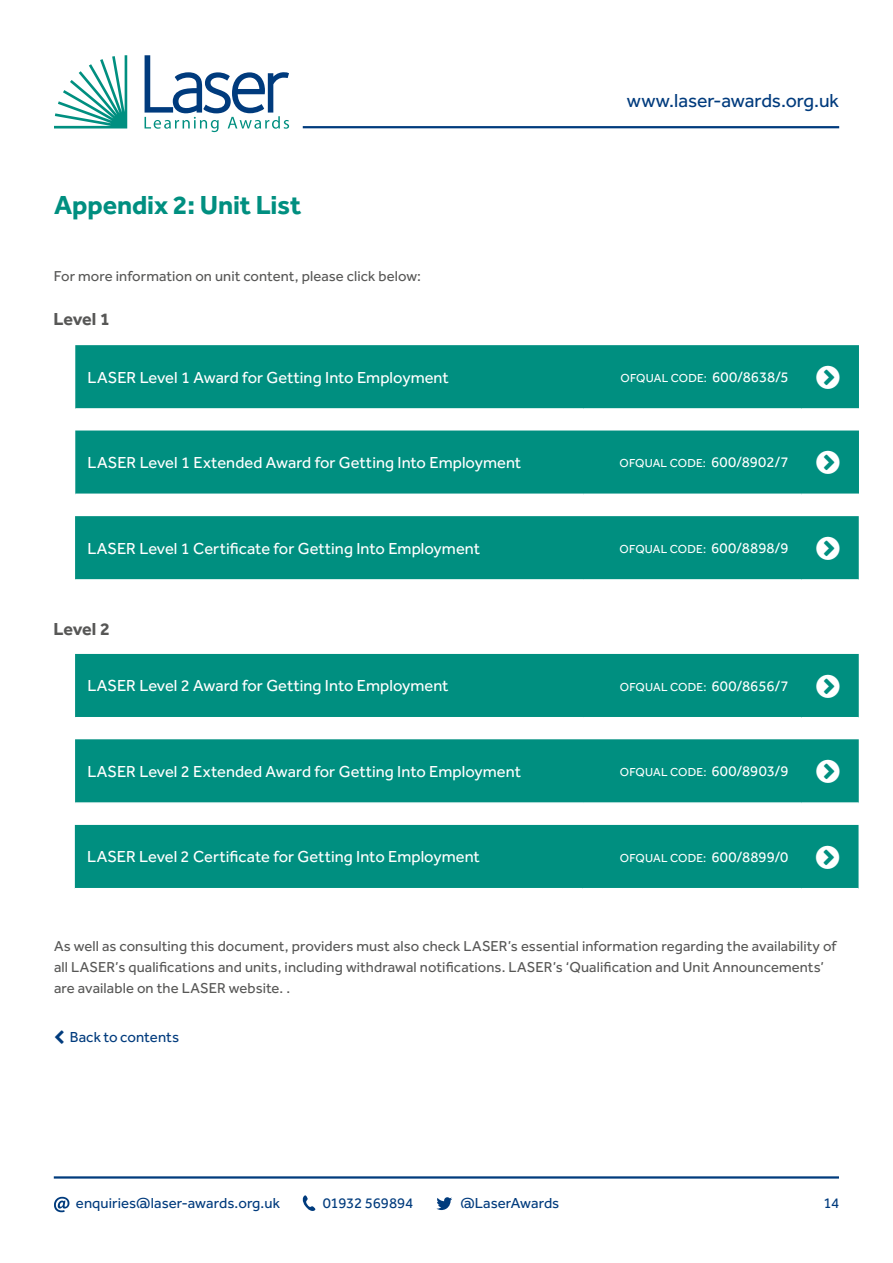
<style>
.page{position:relative;width:893px;height:1263px;background:#fff}
.page>*{position:absolute;margin:0;border:0;box-sizing:border-box;transform-origin:0 0}
.t1{font:700 27px "Effra";letter-spacing:-.005em;color:#008f80}
.t2{font:19.5px "Effra";letter-spacing:-.005em;color:#003b7d}
.t3{font:700 18px "Effra";letter-spacing:-.01em;color:#575756}
.t4{font:16.5px "Effra";color:#fff}
.t5{font:15px "Effra";color:#003b7d}
.t6{font:14.85px/21px "Effra";letter-spacing:.005em;color:#575756}
.t7{font:12px "Effra";letter-spacing:.015em;color:#fff}
.s1{font-size:15px}
</style>
<div class="page">
<hr style="left:54px;top:1176px;width:785px;height:2px;background:#003b7d">
<svg style="left:54px;top:55px;width:73px;height:73px"></svg>
<svg style="left:145px;top:55px;width:144px;height:77px"></svg>
<hr style="left:303px;top:126px;width:536px;height:2px;background:#003b7d">
<svg style="left:302px;top:1195px;width:14px;height:16px"></svg>
<svg style="left:436px;top:1197px;width:16px;height:13px"></svg>
<svg style="left:54px;top:1197px;width:15px;height:15px"></svg>
<div style="left:75px;top:345px;width:784px;height:63px;background:#008f80"></div>
<div style="left:75px;top:430px;width:784px;height:64px;background:#008f80"></div>
<div style="left:75px;top:516px;width:784px;height:63px;background:#008f80"></div>
<div style="left:75px;top:654px;width:784px;height:63px;background:#008f80"></div>
<div style="left:75px;top:739px;width:784px;height:63px;background:#008f80"></div>
<div style="left:75px;top:825px;width:783px;height:63px;background:#008f80"></div>
<svg style="left:817px;top:366px;width:23px;height:23px"></svg>
<svg style="left:817px;top:451px;width:23px;height:23px"></svg>
<svg style="left:816px;top:537px;width:23px;height:23px"></svg>
<svg style="left:816px;top:675px;width:23px;height:23px"></svg>
<svg style="left:816px;top:760px;width:23px;height:23px"></svg>
<svg style="left:816px;top:846px;width:23px;height:23px"></svg>
<h1 class="t1" style="left:54px;top:188px;width:249px">Appendix 2: Unit List</h1>
<p class="t6" style="left:54px;top:265px;width:369px">For more information on unit content, please click below:</p>
<p class="t3" style="left:54px;top:308px;width:58px">Level 1</p>
<h2 class="t2" style="left:627px;top:89px;width:214px">www.laser-awards.org.uk</h2>
<p class="t4" style="left:88px;top:367px;width:363px">LASER Level 1 Award for Getting Into Employment</p>
<p class="t7" style="left:620px;top:371px;width:170px">OFQUAL CODE: <span class="s1">600/8638/5</span></p>
<p class="t4" style="left:88px;top:453px;width:435px">LASER Level 1 Extended Award for Getting Into Employment</p>
<p class="t7" style="left:619px;top:456px;width:171px">OFQUAL CODE: <span class="s1">600/8902/7</span></p>
<p class="t4" style="left:87px;top:538px;width:394px">LASER Level 1 Certificate for Getting Into Employment</p>
<p class="t7" style="left:620px;top:542px;width:170px">OFQUAL CODE: <span class="s1">600/8898/9</span></p>
<p class="t3" style="left:54px;top:618px;width:58px">Level 2</p>
<p class="t4" style="left:87px;top:676px;width:363px">LASER Level 2 Award for Getting Into Employment</p>
<p class="t7" style="left:620px;top:680px;width:170px">OFQUAL CODE: <span class="s1">600/8656/7</span></p>
<p class="t4" style="left:87px;top:761px;width:435px">LASER Level 2 Extended Award for Getting Into Employment</p>
<p class="t7" style="left:620px;top:765px;width:170px">OFQUAL CODE: <span class="s1">600/8903/9</span></p>
<p class="t4" style="left:87px;top:847px;width:394px">LASER Level 2 Certificate for Getting Into Employment</p>
<p class="t7" style="left:620px;top:851px;width:170px">OFQUAL CODE: <span class="s1">600/8899/0</span></p>
<p class="t6" style="left:54px;top:935px;width:784px">As well as consulting this document, providers must also check LASER’s essential information regarding the availability of all LASER’s qualifications and units, including withdrawal notifications. LASER’s ‘Qualification and Unit Announcements’ are available on the LASER website. .</p>
<p class="t5" style="left:70px;top:1028px;width:111px">Back to contents</p>
<p class="t5" style="left:76px;top:1194px;width:206px">enquiries@laser-awards.org.uk</p>
<p class="t5" style="left:323px;top:1194px;width:92px">01932 569894</p>
<p class="t5" style="left:460px;top:1194px;width:100px">@LaserAwards</p>
<p class="t5" style="left:823px;top:1194px;width:17px">14</p>
</div>
